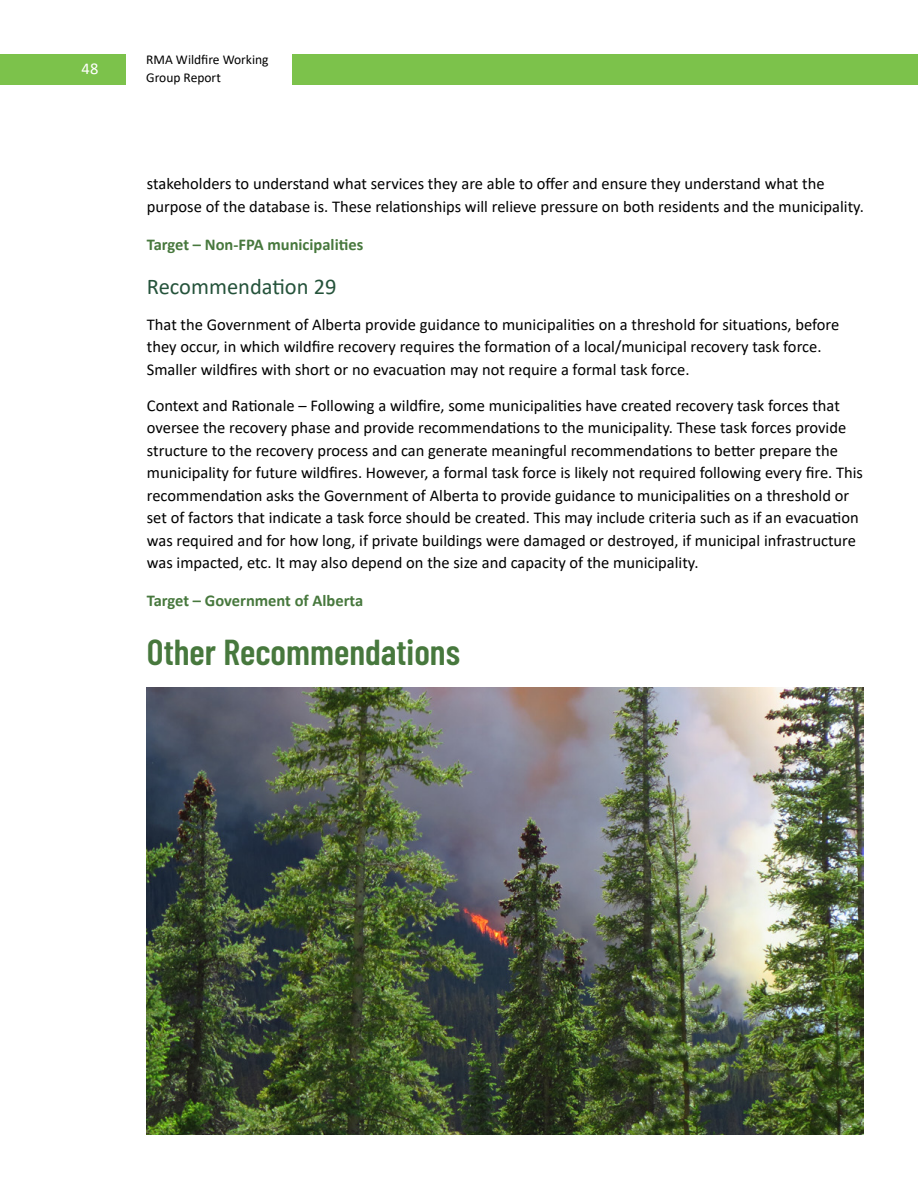
<style>
.page{position:relative;width:918px;height:1188px;background:#fff}
.page>*{position:absolute;margin:0;border:0;box-sizing:border-box;transform-origin:0 0}
.t1{font:600 36px "Barlow Condensed";color:#47783d}
.t2{font:22.5px "Calibri";color:#25533b}
.t3{font:16.5px/22.5px "Calibri";color:#000}
.t4{font:700 16.5px "Calibri";color:#47783d}
.t5{font:16.5px "Calibri";color:#fff}
.t6{font:13.5px/18px "Calibri";color:#000}
</style>
<div class="page">
<div style="left:0;top:54px;width:126px;height:30px;background:#7cc24b"></div>
<div style="left:292px;top:54px;width:626px;height:30px;background:#7cc24b"></div>
<img style="left:147px;top:688px;width:717px;height:447px">
<p class="t5" style="left:82px;top:57px;width:18px">48</p>
<p class="t6" style="left:146px;top:50px;width:124px">RMA Wildfire Working<br>Group Report</p>
<p class="t3" style="left:147px;top:172px;width:718px">stakeholders to understand what services they are able to offer and ensure they understand what the purpose of the database is. These relationships will relieve pressure on both residents and the municipality.</p>
<p class="t4" style="left:147px;top:232px;width:218px">Target – Non-FPA municipalities</p>
<h2 class="t2" style="left:147px;top:271px;width:191px">Recommendation 29</h2>
<p class="t3" style="left:147px;top:313px;width:694px">That the Government of Alberta provide guidance to municipalities on a threshold for situations, before they occur, in which wildfire recovery requires the formation of a local/municipal recovery task force.<br>Smaller wildfires with short or no evacuation may not require a formal task force.</p>
<p class="t3" style="left:147px;top:394px;width:718px">Context and Rationale – Following a wildfire, some municipalities have created recovery task forces that oversee the recovery phase and provide recommendations to the municipality. These task forces provide structure to the recovery process and can generate meaningful recommendations to better prepare the municipality for future wildfires. However, a formal task force is likely not required following every fire. This recommendation asks the Government of Alberta to provide guidance to municipalities on a threshold or set of factors that indicate a task force should be created. This may include criteria such as if an evacuation was required and for how long, if private buildings were damaged or destroyed, if municipal infrastructure was impacted, etc. It may also depend on the size and capacity of the municipality.</p>
<p class="t4" style="left:147px;top:589px;width:218px">Target – Government of Alberta</p>
<h1 class="t1" style="left:147px;top:626px;width:315px">Other Recommendations</h1>
</div>
